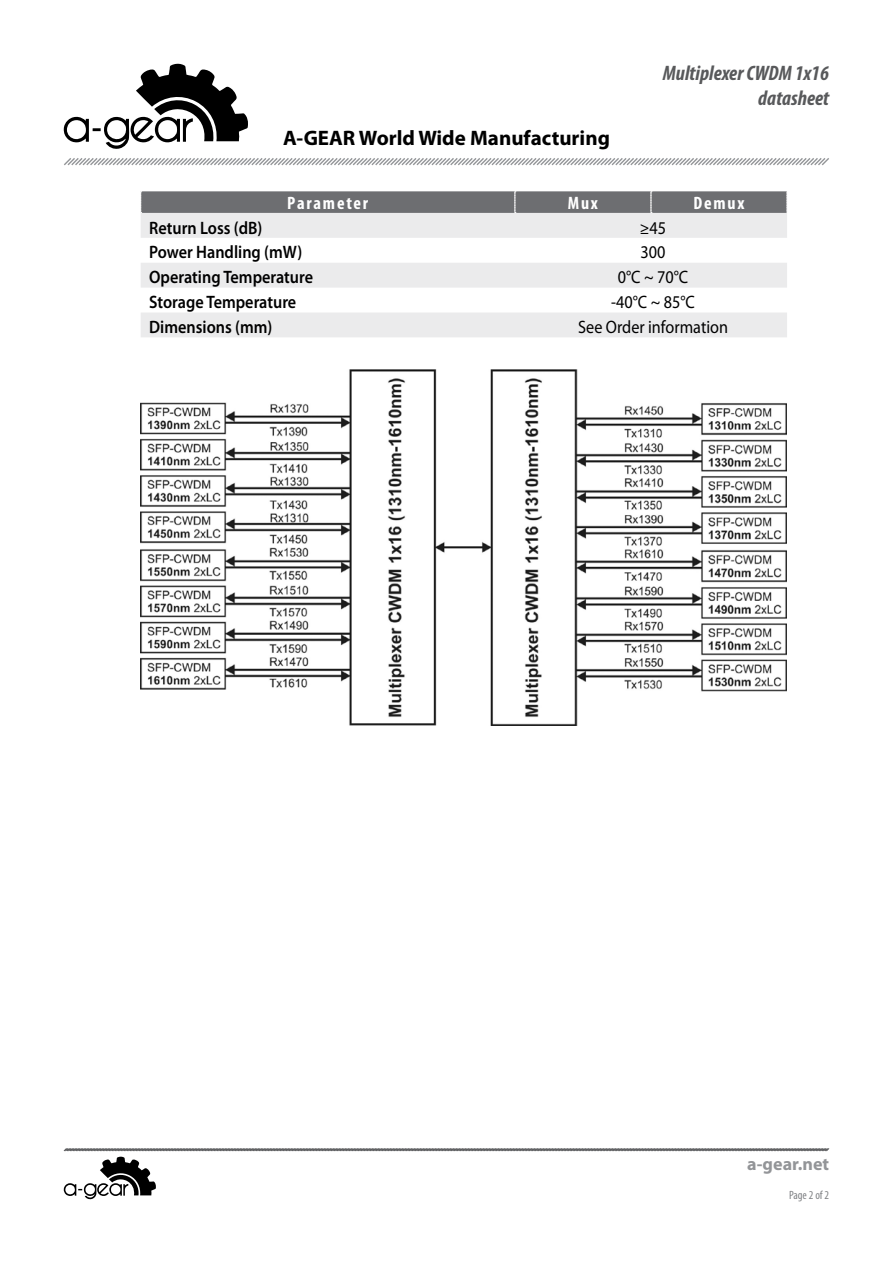
<style>
.page{position:relative;width:893px;height:1263px;background:#fff}
.page>*{position:absolute;margin:0;border:0;box-sizing:border-box;transform-origin:0 0}
.t1{font:italic 700 condensed 21px "Myriad Pro";color:#58595b}
.t2{font:700 21px "Myriad Pro";color:#000}
.table_parameters{font:600 18px "Myriad Pro";color:#000;scale:.9 1}
.table_values{font:18px "Myriad Pro";color:#000;scale:.9 1}
.table_header{font:700 condensed 18px "Myriad Pro";letter-spacing:.1em;color:#fff}
.t3{font:700 18px "Myriad Pro";color:#939598}
.t4{font:condensed 12px "Myriad Pro";color:#808285}
</style>
<div class="page">
<svg style="left:141px;top:213px;width:646px;height:124px;fill:#ebebec"></svg>
<svg style="left:140px;top:191px;width:647px;height:22px;background:#707174"></svg>
<img style="left:140px;top:370px;width:646px;height:355px">
<svg style="left:63px;top:1148px;width:767px;height:51px"></svg>
<svg style="left:64px;top:158px;width:765px;height:8px"></svg>
<svg style="left:64px;top:64px;width:184px;height:85px"></svg>
<p class="t2" style="left:283px;top:124px;width:328px">A-GEAR World Wide Manufacturing</p>
<p class="t1" style="left:663px;top:59px;width:168px">Multiplexer CWDM 1x16</p>
<p class="t1" style="left:758px;top:85px;width:73px">datasheet</p>
<p class="table_header" style="left:287px;top:191px;width:82px">Parameter</p>
<p class="table_header" style="left:568px;top:191px;width:32px">Mux</p>
<p class="table_header" style="left:693px;top:191px;width:53px">Demux</p>
<p class="table_parameters" style="left:149px;top:216px;width:127px">Return Loss (dB)</p>
<p class="table_values" style="left:640px;top:216px;width:31px">≥45</p>
<p class="table_parameters" style="left:149px;top:241px;width:172px">Power Handling (mW)</p>
<p class="table_values" style="left:641px;top:241px;width:29px">300</p>
<p class="table_parameters" style="left:149px;top:266px;width:184px">Operating Temperature</p>
<p class="table_values" style="left:618px;top:266px;width:80px">0°C ~ 70°C</p>
<p class="table_parameters" style="left:149px;top:291px;width:165px">Storage Temperature</p>
<p class="table_values" style="left:611px;top:291px;width:95px">-40°C ~ 85°C</p>
<p class="table_parameters" style="left:149px;top:316px;width:138px">Dimensions (mm)</p>
<p class="table_values" style="left:578px;top:316px;width:168px">See Order information</p>
<p class="t3" style="left:747px;top:1152px;width:83px">a-gear.net</p>
<p class="t4" style="left:789px;top:1188px;width:42px">Раge 2 of 2</p>
</div>
